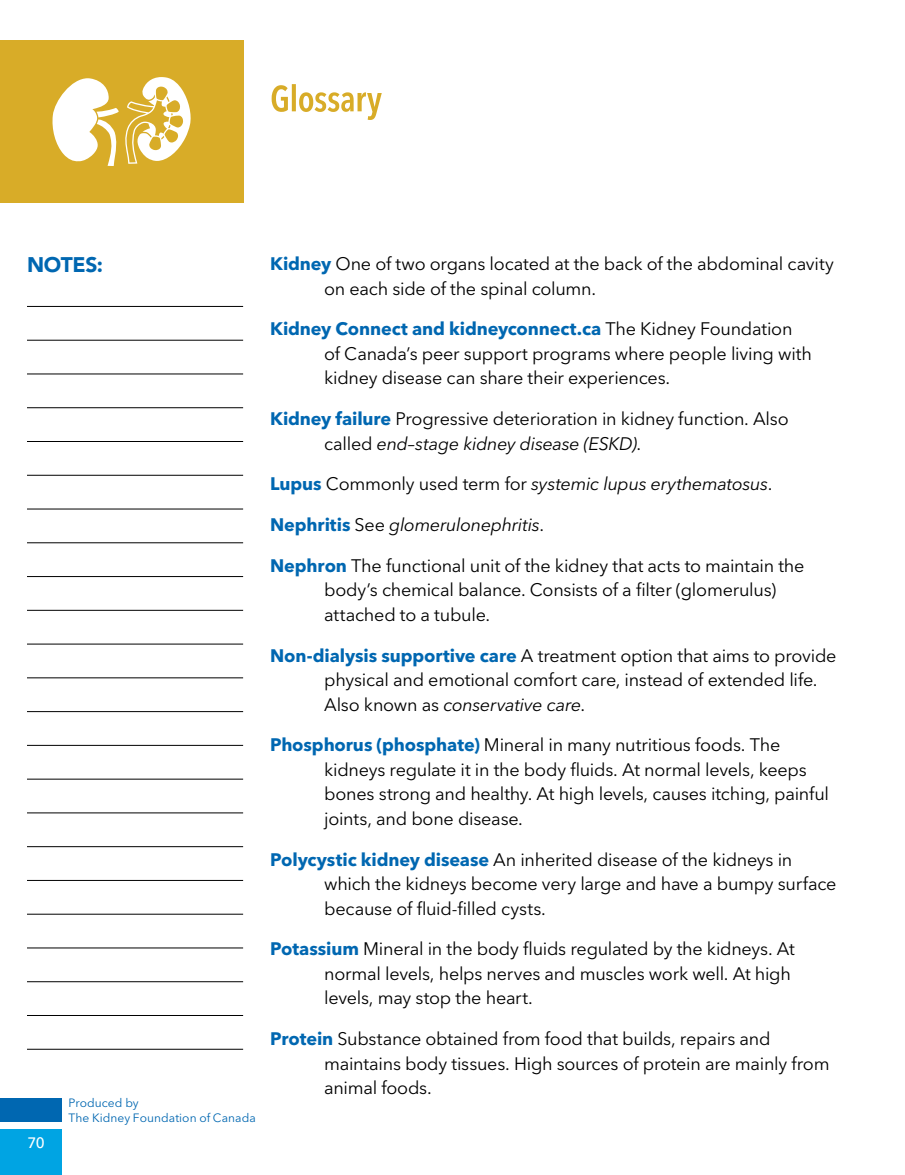
<style>
.page{position:relative;width:905px;height:1175px;background:#fff}
.page>*{position:absolute;margin:0;border:0;box-sizing:border-box;transform-origin:0 0}
.t1{font:900 21px "Avenir LT Std";letter-spacing:-.015em;color:#0067b1}
.t2{font:18px/24.5px "Avenir Next LT Pro";letter-spacing:-.015em;color:#000}
.t3{font:italic 18px "Avenir Next LT Pro";letter-spacing:-.02em;color:#000}
.t4{font:500 15px "Avenir Next LT Pro";color:#fff}
.t5{font:12px/14.5px "Avenir Next LT Pro";letter-spacing:.005em;color:#0067b1}
.s1{font-weight:700;color:#0067b1}
.s2{font-style:italic}
.s3{font-weight:700;font-style:normal;color:#0067b1}
.s4{font-style:normal}
</style>
<div class="page">
<div style="left:0;top:1098px;width:62px;height:23px;background:#0067b1"></div>
<div style="left:0;top:1128px;width:62px;height:46px;background:#00a4e3"></div>
<div style="left:0;top:40px;width:243px;height:162px;background:#d8ac28"></div>
<svg style="left:52px;top:77px;width:139px;height:89px"></svg>
<hr style="left:27px;top:306px;width:216px;height:1px;background:#000">
<hr style="left:27px;top:340px;width:216px;height:1px;background:#000">
<hr style="left:27px;top:374px;width:216px;height:1px;background:#000">
<hr style="left:27px;top:407px;width:216px;height:1px;background:#000">
<hr style="left:27px;top:441px;width:216px;height:1px;background:#000">
<hr style="left:27px;top:475px;width:216px;height:1px;background:#000">
<hr style="left:27px;top:509px;width:216px;height:1px;background:#000">
<hr style="left:27px;top:542px;width:216px;height:1px;background:#000">
<hr style="left:27px;top:576px;width:216px;height:1px;background:#000">
<hr style="left:27px;top:610px;width:216px;height:1px;background:#000">
<hr style="left:27px;top:644px;width:216px;height:1px;background:#000">
<hr style="left:27px;top:677px;width:216px;height:1px;background:#000">
<hr style="left:27px;top:711px;width:216px;height:1px;background:#000">
<hr style="left:27px;top:745px;width:216px;height:1px;background:#000">
<hr style="left:27px;top:779px;width:216px;height:1px;background:#000">
<hr style="left:27px;top:812px;width:216px;height:1px;background:#000">
<hr style="left:27px;top:846px;width:216px;height:1px;background:#000">
<hr style="left:27px;top:880px;width:216px;height:1px;background:#000">
<hr style="left:27px;top:914px;width:216px;height:1px;background:#000">
<hr style="left:27px;top:947px;width:216px;height:1px;background:#000">
<hr style="left:27px;top:981px;width:216px;height:1px;background:#000">
<hr style="left:27px;top:1015px;width:216px;height:1px;background:#000">
<hr style="left:27px;top:1049px;width:216px;height:1px;background:#000">
<svg style="left:271px;top:84px;width:111px;height:36px"></svg>
<p class="t1" style="left:27px;top:252px;width:78px">NOTES:</p>
<p class="t2" style="left:324px;top:252px;width:511px;text-indent:-54px"><span class="s1">Kidney</span> One of two organs located at the back of the abdominal cavity on each side of the spinal column.</p>
<p class="t2" style="left:324px;top:317px;width:489px;text-indent:-54px"><span class="s1">Kidney Connect and kidneyconnect.ca</span> The Kidney Foundation of Canada’s peer support programs where people living with kidney disease can share their experiences.</p>
<p class="t2" style="left:324px;top:406px;width:466px;text-indent:-54px"><span class="s1">Kidney failure</span> Progressive deterioration in kidney function. Also called <span class="s2">end–stage kidney disease (ESKD)</span>.</p>
<p class="t3" style="left:270px;top:473px;width:503px"><span class="s3">Lupus</span> <span class="s4">Commonly used term for</span> systemic lupus erythematosus<span class="s4">.</span></p>
<p class="t3" style="left:270px;top:514px;width:275px"><span class="s3">Nephritis</span> <span class="s4">See</span> glomerulonephritis<span class="s4">.</span></p>
<p class="t2" style="left:324px;top:553px;width:482px;text-indent:-54px"><span class="s1">Nephron</span> The functional unit of the kidney that acts to maintain the body’s chemical balance. Consists of a filter (glomerulus) attached to a tubule.</p>
<p class="t2" style="left:324px;top:643px;width:514px;text-indent:-54px"><span class="s1">Non-dialysis supportive care</span> A treatment option that aims to provide physical and emotional comfort care, instead of extended life.<br>Also known as <span class="s2">conservative care</span>.</p>
<p class="t2" style="left:324px;top:732px;width:506px;text-indent:-54px"><span class="s1">Phosphorus (phosphate)</span> Mineral in many nutritious foods. The kidneys regulate it in the body fluids. At normal levels, keeps bones strong and healthy. At high levels, causes itching, painful joints, and bone disease.</p>
<p class="t2" style="left:324px;top:847px;width:514px;text-indent:-54px"><span class="s1">Polycystic kidney disease</span> An inherited disease of the kidneys in which the kidneys become very large and have a bumpy surface because of fluid-filled cysts.</p>
<p class="t2" style="left:324px;top:936px;width:472px;text-indent:-54px"><span class="s1">Potassium</span> Mineral in the body fluids regulated by the kidneys. At normal levels, helps nerves and muscles work well. At high levels, may stop the heart.</p>
<p class="t2" style="left:324px;top:1026px;width:507px;text-indent:-54px"><span class="s1">Protein</span> Substance obtained from food that builds, repairs and maintains body tissues. High sources of protein are mainly from animal foods.</p>
<p class="t4" style="left:27px;top:1133px;width:19px">70</p>
<p class="t5" style="left:68px;top:1095px;width:189px">Produced by<br>The Kidney Foundation of Canada</p>
</div>
